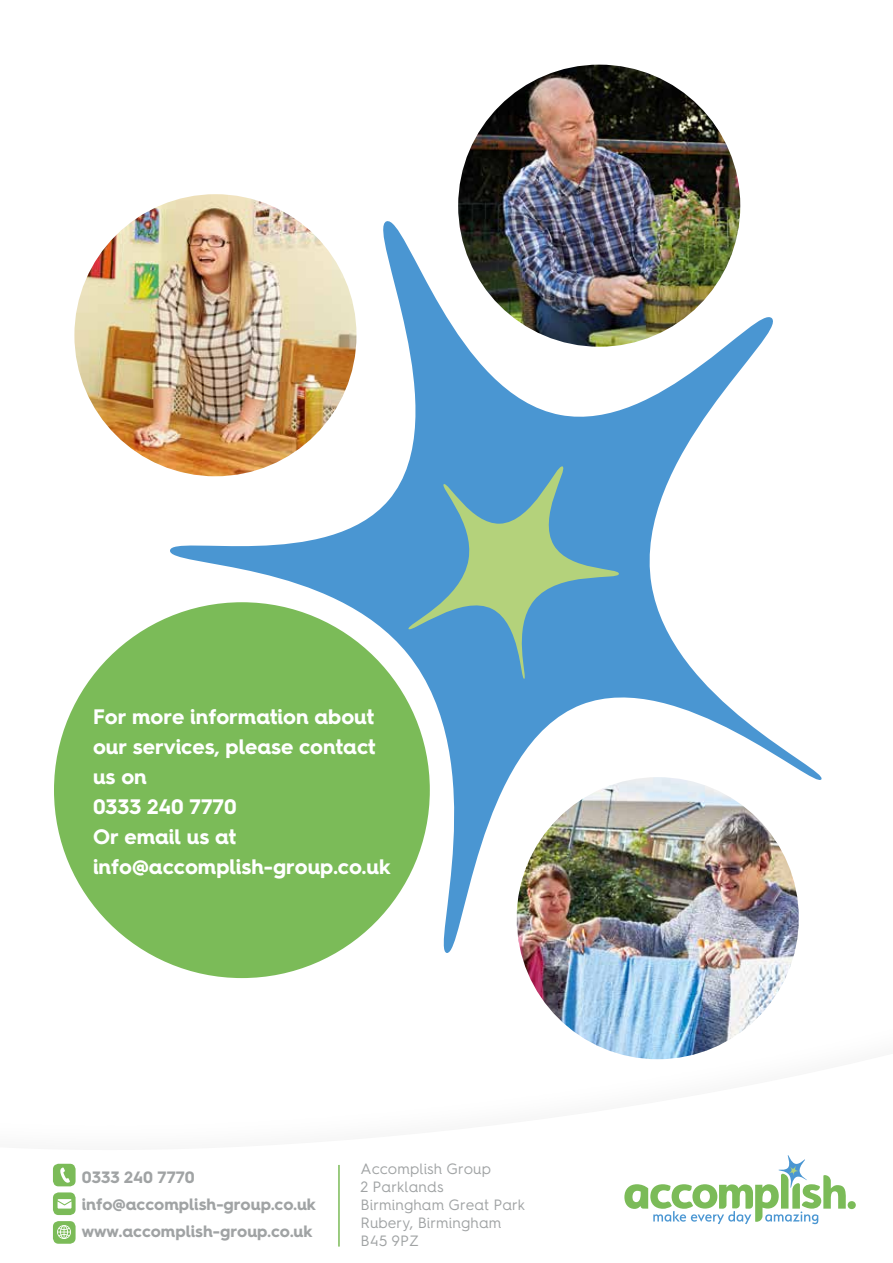
<style>
.page{position:relative;width:893px;height:1263px;background:#fff}
.page>*{position:absolute;margin:0;border:0;box-sizing:border-box;transform-origin:0 0}
.t1{font:700 21px/30px "Hurme Geometric Sans 4";color:#fff}
.t2{font:700 16.5px/27px "Hurme Geometric Sans 4";color:#a0a3a4}
.t3{font:15px/18px "Hurme Geometric Sans 4";color:#a0a3a4}
</style>
<div class="page">
<div style="left:53px;top:1164px;width:23px;height:22px;background:#7bbb58;border-radius:6px"></div>
<svg style="left:60px;top:1167px;width:10px;height:16px"></svg>
<div style="left:53px;top:1192px;width:23px;height:23px;background:#7bbb58;border-radius:6px"></div>
<svg style="left:58px;top:1199px;width:14px;height:9px"></svg>
<div style="left:53px;top:1221px;width:23px;height:23px;background:#7bbb58;border-radius:6px"></div>
<svg style="left:57px;top:1225px;width:14px;height:14px"></svg>
<div style="left:848px;top:1201px;width:8px;height:8px;background:#7bbb58;border-radius:50%"></div>
<svg style="left:624px;top:1155px;width:222px;height:69px"></svg>
<hr style="left:338px;top:1165px;width:2px;height:81px;background:#7bbb58">
<svg style="left:168px;top:214px;width:654px;height:742px"></svg>
<svg style="left:406px;top:463px;width:213px;height:216px;background:#63a4bd"></svg>
<img style="left:74px;top:194px;width:282px;height:282px;border-radius:141px">
<img style="left:458px;top:65px;width:282px;height:282px;border-radius:141px">
<div style="left:54px;top:602px;width:376px;height:376px;background:#7bbb58;border-radius:50%"></div>
<img style="left:517px;top:777px;width:282px;height:282px;border-radius:141px">
<p class="t1" style="left:93px;top:701px;width:299px">For more information about our services, please contact us on<br>0333 240 7770<br>Or email us at info@accomplish-group.co.uk</p>
<p class="t2" style="left:82px;top:1163px;width:236px">0333 240 7770 info@accomplish-group.co.uk www.accomplish-group.co.uk</p>
<p class="t3" style="left:361px;top:1160px;width:166px">Accomplish Group<br>2 Parklands<br>Birmingham Great Park<br>Rubery, Birmingham<br>B45 9PZ</p>
</div>
